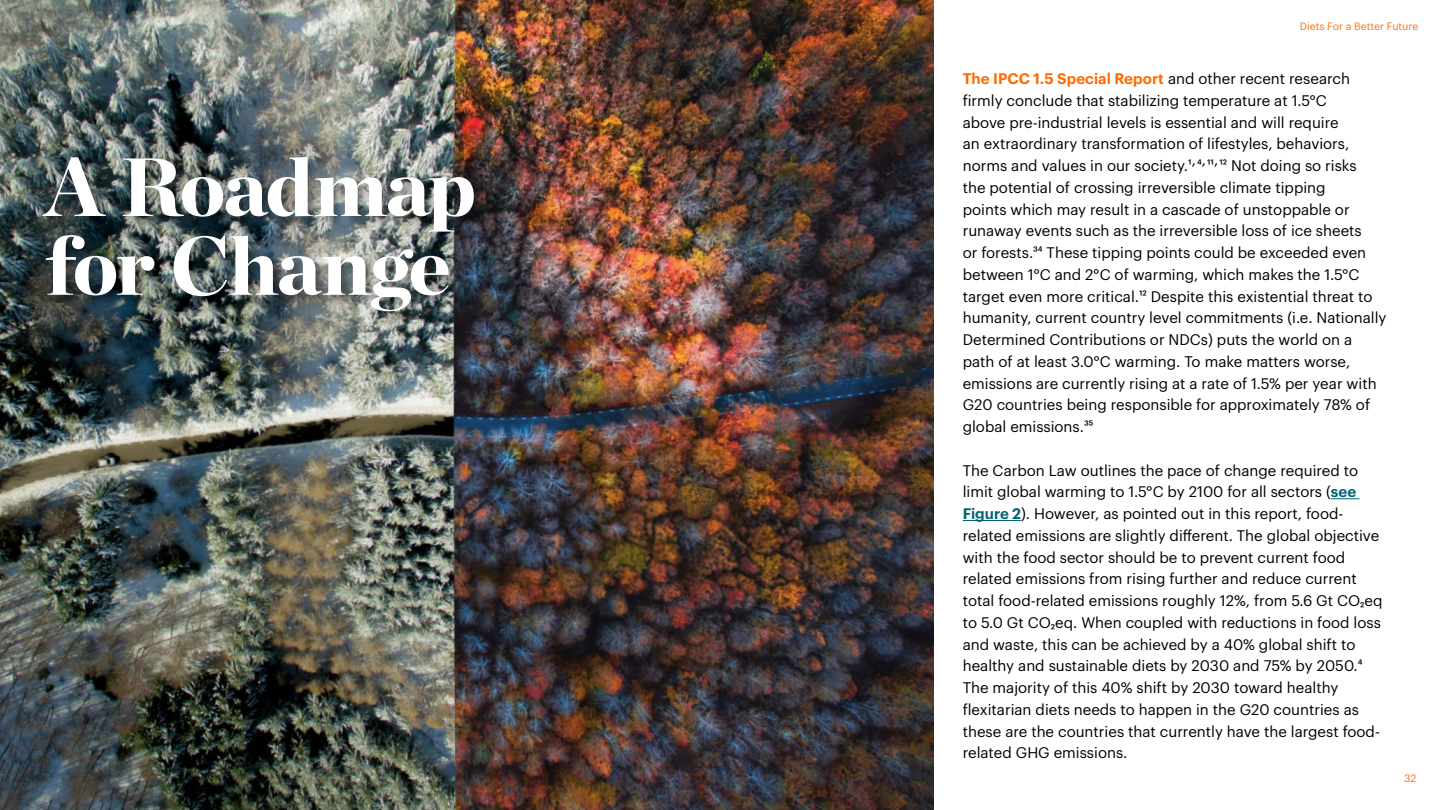
<style>
.page{position:relative;width:1440px;height:810px;background:#fff}
.page>*{position:absolute;margin:0;border:0;box-sizing:border-box;transform-origin:0 0}
.t1{font:900 82.5px/78.8px "Chronicle Display";letter-spacing:-.02em;color:#fff}
.t2{font:15px/21.8px "Graphik";color:#000}
.t3{font:10.5px "Graphik";color:#f47421}
.t4{font:10.5px "Graphik";color:#ff6900}
.s1{font-weight:600;color:#ff6900}
.s2{font-weight:600;color:#006272}
</style>
<div class="page">
<img style="left:0;top:0;width:934px;height:810px">
<svg style="left:1331px;top:498px;width:28px;height:1px"></svg>
<hr style="left:963px;top:520px;width:58px;height:1px;background:#006272">
<div style="left:40px;top:154px;width:448px;height:171px;background:#000;opacity:.41"></div>
<h1 class="t1" style="left:45px;top:142px;width:433px">A Roadmap for Change</h1>
<p class="t3" style="left:1300px;top:19px;width:120px">Diets For a Better Future</p>
<p class="t2" style="left:963px;top:67px;width:425px"><span class="s1">The IPCC 1.5 Special Report</span> and other recent research firmly conclude that stabilizing temperature at 1.5°C<br>above pre-industrial levels is essential and will require<br>an extraordinary transformation of lifestyles, behaviors, norms and values in our society.1,4,11,12 Not doing so risks<br>the potential of crossing irreversible climate tipping<br>points which may result in a cascade of unstoppable or runaway events such as the irreversible loss of ice sheets<br>or forests.34 These tipping points could be exceeded even between 1°C and 2°C of warming, which makes the 1.5°C target even more critical.12 Despite this existential threat to humanity, current country level commitments (i.e. Nationally Determined Contributions or NDCs) puts the world on a path of at least 3.0°C warming. To make matters worse, emissions are currently rising at a rate of 1.5% per year with G20 countries being responsible for approximately 78% of global emissions.35</p>
<p class="t2" style="left:963px;top:458px;width:421px">The Carbon Law outlines the pace of change required to limit global warming to 1.5°C by 2100 for all sectors (<span class="s2">see Figure 2</span>). However, as pointed out in this report, food&shy;related emissions are slightly different. The global objective with the food sector should be to prevent current food related emissions from rising further and reduce current total food-related emissions roughly 12%, from 5.6 Gt CO2eq to 5.0 Gt CO2eq. When coupled with reductions in food loss and waste, this can be achieved by a 40% global shift to healthy and sustainable diets by 2030 and 75% by 2050.4<br>The majority of this 40% shift by 2030 toward healthy flexitarian diets needs to happen in the G20 countries as these are the countries that currently have the largest food&shy;related GHG emissions.</p>
<p class="t4" style="left:1404px;top:771px;width:14px">32</p>
</div>
